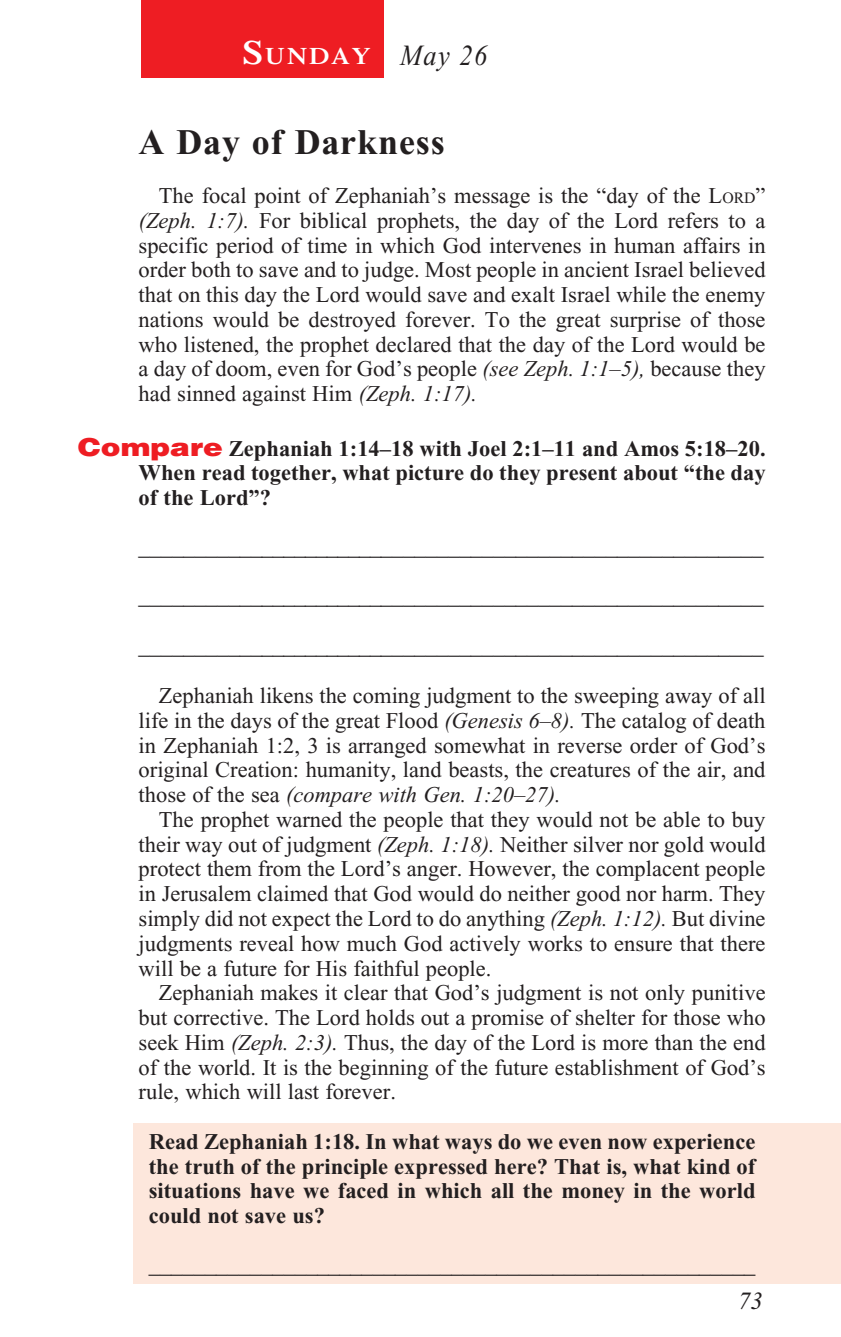
<style>
.page{position:relative;width:841px;height:1337px;background:#fff}
.page>*{position:absolute;margin:0;border:0;box-sizing:border-box;transform-origin:0 0}
._01-Daily_head{font:700 36px "Times New Roman";letter-spacing:.025em;color:#231f20}
._00-Month-Day{font:italic 29.25px "Times New Roman";color:#231f20;scale:.9 1}
.t1{font:italic 24.75px "Times New Roman";color:#231f20}
.t2{font:600 23.62px "Times";letter-spacing:.07em;color:#fff;scale:1.1 1}
._4-Body_Copy{font:22.5px/24.8px "Times New Roman";color:#231f20;text-align:justify}
.x-screened_box-text{font:700 22.5px/24.8px "Times New Roman";color:#231f20;text-align:justify}
._6-question{font:700 22.5px/24.8px "Times New Roman";color:#231f20;text-align:justify}
.s1{font-size:33.75px}
.s2{font-style:inherit}
.s3{font-size:15.75px}
.s4{font-style:italic}
.s5{font-family:"Helvetica";font-weight:900;font-size:24.75px;color:#ee1d23}
</style>
<div class="page">
<div style="left:134px;top:1123px;width:706px;height:160px;background:#fde7dc"></div>
<div style="left:141px;top:0;width:242px;height:78px;background:#ee1d23"></div>
<p class="t2" style="left:242px;top:42px;width:118px"><span class="s1">S</span>UNDAY</p>
<p class="_00-Month-Day" style="left:400px;top:39px;width:98px">May 26</p>
<p class="_01-Daily_head" style="left:139px;top:121px;width:308px">A Day of Darkness</p>
<p class="_4-Body_Copy" style="left:139px;top:183px;width:628px;text-indent:20px">The focal point of Zephaniah’s message is the “day of the <span class="s2">L</span><span class="s3">ord</span>” <span class="s4">(Zeph. 1:7).</span> For biblical prophets, the day of the Lord refers to a specific period of time in which God intervenes in human affairs in order both to save and to judge. Most people in ancient Israel believed that on this day the Lord would save and exalt Israel while the enemy nations would be destroyed forever. To the great surprise of those who listened, the prophet declared that the day of the Lord would be a day of doom, even for God’s people <span class="s4">(see Zeph. 1:1–5),</span> because they had sinned against Him <span class="s4">(Zeph. 1:17).</span></p>
<p class="_6-question" style="left:138px;top:436px;width:628px;text-indent:-61px"><span class="s5">Compare</span> Zephaniah 1:14–18 with Joel 2:1–11 and Amos 5:18–20.<br>When read together, what picture do they present about “the day of the Lord”?</p>
<p class="_4-Body_Copy" style="left:138px;top:535px;width:626px">________________________________________________________</p>
<p class="_4-Body_Copy" style="left:138px;top:584px;width:626px">________________________________________________________</p>
<p class="_4-Body_Copy" style="left:138px;top:634px;width:626px">________________________________________________________</p>
<p class="_4-Body_Copy" style="left:138px;top:683px;width:628px;text-indent:20px">Zephaniah likens the coming judgment to the sweeping away of all life in the days of the great Flood <span class="s4">(Genesis 6–8).</span> The catalog of death in Zephaniah 1:2, 3 is arranged somewhat in reverse order of God’s original Creation: humanity, land beasts, the creatures of the air, and those of the sea <span class="s4">(compare with Gen. 1:20–27).</span></p>
<p class="_4-Body_Copy" style="left:139px;top:807px;width:628px;text-indent:20px">The prophet warned the people that they would not be able to buy their way out of judgment <span class="s4">(Zeph. 1:18).</span> Neither silver nor gold would protect them from the Lord’s anger. However, the complacent people in Jerusalem claimed that God would do neither good nor harm. They simply did not expect the Lord to do anything <span class="s4">(Zeph. 1:12).</span> But divine judgments reveal how much God actively works to ensure that there will be a future for His faithful people.</p>
<p class="_4-Body_Copy" style="left:139px;top:980px;width:628px;text-indent:20px">Zephaniah makes it clear that God’s judgment is not only punitive but corrective. The Lord holds out a promise of shelter for those who seek Him <span class="s4">(Zeph. 2:3).</span> Thus, the day of the Lord is more than the end of the world. It is the beginning of the future establishment of God’s rule, which will last forever.</p>
<p class="x-screened_box-text" style="left:149px;top:1129px;width:608px">Read Zephaniah 1:18. In what ways do we even now experience the truth of the principle expressed here? That is, what kind of situations have we faced in which all the money in the world could not save us?</p>
<p class="x-screened_box-text" style="left:149px;top:1252px;width:608px">______________________________________________________</p>
<p class="t1" style="left:738px;top:1287px;width:26px">73</p>
</div>
